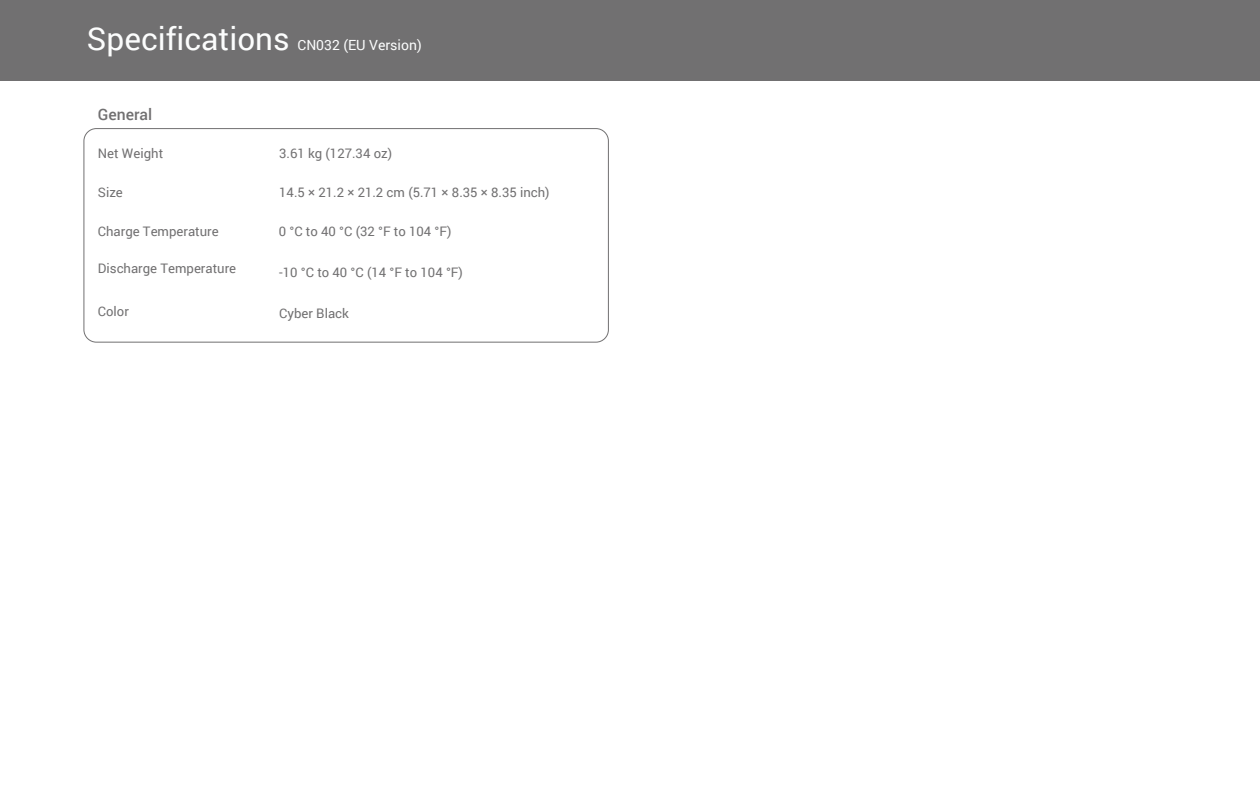
<style>
.page{position:relative;width:1260px;height:788px;background:#fff}
.page>*{position:absolute;margin:0;border:0;box-sizing:border-box;transform-origin:0 0}
.t1{font:31.5px "Roboto";color:#fcfdfd}
.t2{font:500 15.75px "Roboto";color:#717071}
.t3{font:14px "Roboto";color:#fcfdfd}
.t4{font:13.12px "Roboto";color:#717071}
</style>
<div class="page">
<div style="left:0;top:0;width:1260px;height:80px;background:#717071"></div>
<div style="left:83px;top:128px;width:526px;height:214px;border:1px solid #717071;border-radius:12px"></div>
<h1 class="t1" style="left:87px;top:16px;width:204px">Specifications</h1>
<p class="t3" style="left:297px;top:35px;width:126px">CN032 (EU Version)</p>
<p class="t2" style="left:98px;top:103px;width:56px">General</p>
<p class="t4" style="left:98px;top:144px;width:67px">Net Weight</p>
<p class="t4" style="left:279px;top:144px;width:114px">3.61 kg (127.34 oz)</p>
<p class="t4" style="left:98px;top:183px;width:27px">Size</p>
<p class="t4" style="left:279px;top:183px;width:272px">14.5 × 21.2 × 21.2 cm (5.71 × 8.35 × 8.35 inch)</p>
<p class="t4" style="left:98px;top:222px;width:122px">Charge Temperature</p>
<p class="t4" style="left:98px;top:259px;width:140px">Discharge Temperature</p>
<p class="t4" style="left:279px;top:222px;width:174px">0 °C to 40 °C (32 °F to 104 °F)</p>
<p class="t4" style="left:279px;top:263px;width:185px">-10 °C to 40 °C (14 °F to 104 °F)</p>
<p class="t4" style="left:279px;top:304px;width:71px">Cyber Black</p>
<p class="t4" style="left:98px;top:302px;width:33px">Color</p>
</div>
